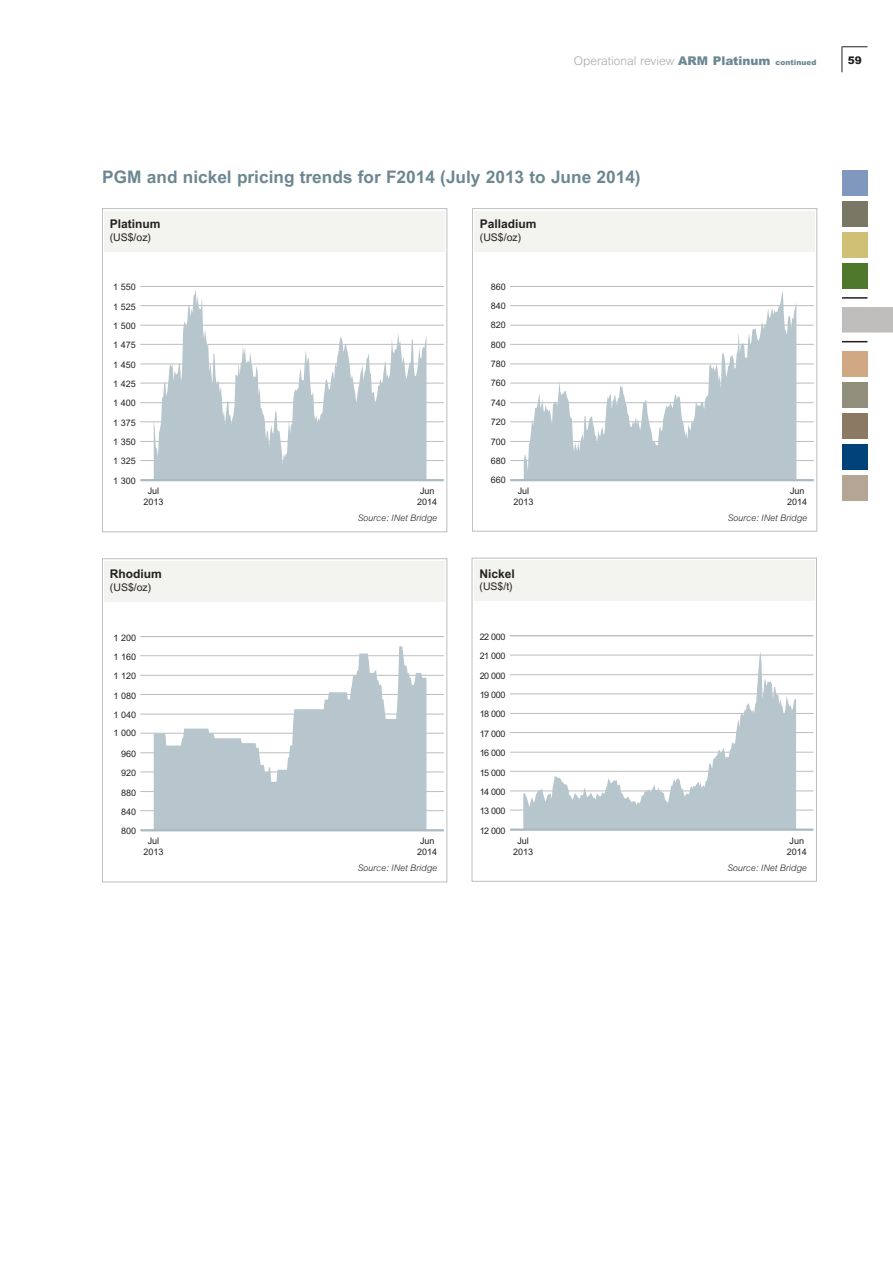
<style>
.page{position:relative;width:893px;height:1263px;background:#fff}
.page>*{position:absolute;margin:0;border:0;box-sizing:border-box;transform-origin:0 0}
.t1{font:700 17.25px "Arial MT Std";color:#6c8792}
.t2{font:300 12px "Arial MT Std";color:#a8a9ad}
.t3{font:700 12px "Arial MT Std";color:#231f20}
.t4{font:10.5px "Arial MT Std";color:#231f20}
.t5{font:900 10.5px "Arial MT Std";color:#231f20}
.t6{font:9px/10.8px "Arial MT Std";color:#231f20;text-align:center}
.t7{font:italic 300 9px "Arial MT Std";color:#231f20}
.s1{font-weight:900;color:#6c8792}
.s2{font-weight:900;font-size:7.5px;color:#6c8792}
</style>
<div class="page">
<div style="left:102px;top:208px;width:345px;height:324px;border:1px solid #bcbdc0"></div>
<div style="left:105px;top:211px;width:340px;height:40px;background:#f3f3ef"></div>
<hr style="left:140px;top:441px;width:304px;height:1px;background:#bcbdc0">
<hr style="left:140px;top:364px;width:304px;height:1px;background:#bcbdc0">
<hr style="left:140px;top:325px;width:304px;height:1px;background:#bcbdc0">
<hr style="left:140px;top:286px;width:304px;height:1px;background:#bcbdc0">
<hr style="left:140px;top:402px;width:304px;height:1px;background:#bcbdc0">
<hr style="left:140px;top:460px;width:304px;height:1px;background:#bcbdc0">
<hr style="left:140px;top:383px;width:304px;height:1px;background:#bcbdc0">
<hr style="left:140px;top:344px;width:304px;height:1px;background:#bcbdc0">
<hr style="left:140px;top:305px;width:304px;height:1px;background:#bcbdc0">
<hr style="left:140px;top:421px;width:304px;height:1px;background:#bcbdc0">
<svg style="left:154px;top:290px;width:272px;height:189px;fill:#b7c5cc"></svg>
<hr style="left:140px;top:479px;width:304px;height:2px;background:#aabac2">
<div style="left:472px;top:208px;width:345px;height:324px;border:1px solid #bcbdc0"></div>
<div style="left:475px;top:211px;width:340px;height:40px;background:#f3f3ef"></div>
<hr style="left:510px;top:441px;width:304px;height:1px;background:#bcbdc0">
<hr style="left:510px;top:364px;width:304px;height:1px;background:#bcbdc0">
<hr style="left:510px;top:325px;width:304px;height:1px;background:#bcbdc0">
<hr style="left:510px;top:286px;width:304px;height:1px;background:#bcbdc0">
<hr style="left:510px;top:402px;width:304px;height:1px;background:#bcbdc0">
<hr style="left:510px;top:460px;width:304px;height:1px;background:#bcbdc0">
<hr style="left:510px;top:383px;width:304px;height:1px;background:#bcbdc0">
<hr style="left:510px;top:344px;width:304px;height:1px;background:#bcbdc0">
<hr style="left:510px;top:305px;width:304px;height:1px;background:#bcbdc0">
<hr style="left:510px;top:421px;width:304px;height:1px;background:#bcbdc0">
<svg style="left:524px;top:291px;width:272px;height:188px"></svg>
<hr style="left:510px;top:479px;width:304px;height:2px;background:#aabac2">
<div style="left:102px;top:558px;width:345px;height:324px;border:1px solid #bcbdc0"></div>
<div style="left:105px;top:561px;width:340px;height:40px;background:#f3f3ef"></div>
<hr style="left:140px;top:791px;width:304px;height:1px;background:#bcbdc0">
<hr style="left:140px;top:714px;width:304px;height:1px;background:#bcbdc0">
<hr style="left:140px;top:675px;width:304px;height:1px;background:#bcbdc0">
<hr style="left:140px;top:636px;width:304px;height:1px;background:#bcbdc0">
<hr style="left:140px;top:752px;width:304px;height:1px;background:#bcbdc0">
<hr style="left:140px;top:810px;width:304px;height:1px;background:#bcbdc0">
<hr style="left:140px;top:733px;width:304px;height:1px;background:#bcbdc0">
<hr style="left:140px;top:694px;width:304px;height:1px;background:#bcbdc0">
<hr style="left:140px;top:655px;width:304px;height:1px;background:#bcbdc0">
<hr style="left:140px;top:771px;width:304px;height:1px;background:#bcbdc0">
<svg style="left:154px;top:646px;width:272px;height:183px;fill:#b7c5cc"></svg>
<hr style="left:140px;top:829px;width:304px;height:2px;background:#aabac2">
<div style="left:472px;top:558px;width:345px;height:324px;border:1px solid #bcbdc0"></div>
<div style="left:474px;top:560px;width:340px;height:41px;background:#f3f3ef"></div>
<hr style="left:510px;top:790px;width:303px;height:1px;background:#bcbdc0">
<hr style="left:510px;top:713px;width:303px;height:1px;background:#bcbdc0">
<hr style="left:510px;top:674px;width:303px;height:1px;background:#bcbdc0">
<hr style="left:510px;top:636px;width:303px;height:1px;background:#bcbdc0">
<hr style="left:510px;top:752px;width:303px;height:1px;background:#bcbdc0">
<hr style="left:510px;top:810px;width:303px;height:1px;background:#bcbdc0">
<hr style="left:510px;top:732px;width:303px;height:1px;background:#bcbdc0">
<hr style="left:510px;top:693px;width:303px;height:1px;background:#bcbdc0">
<hr style="left:510px;top:655px;width:303px;height:1px;background:#bcbdc0">
<hr style="left:510px;top:771px;width:303px;height:1px;background:#bcbdc0">
<svg style="left:523px;top:652px;width:273px;height:176px"></svg>
<hr style="left:510px;top:828px;width:303px;height:3px;background:#aabac2">
<div style="left:842px;top:170px;width:25px;height:26px;background:#8198be"></div>
<div style="left:842px;top:201px;width:25px;height:26px;background:#7a7864"></div>
<div style="left:842px;top:232px;width:25px;height:26px;background:#d0c075"></div>
<div style="left:842px;top:263px;width:25px;height:26px;background:#50782c"></div>
<svg style="left:842px;top:307px;width:51px;height:26px"></svg>
<div style="left:842px;top:351px;width:25px;height:25px;background:#d0a984"></div>
<div style="left:842px;top:382px;width:25px;height:25px;background:#918f7c"></div>
<div style="left:842px;top:413px;width:25px;height:25px;background:#8c7964"></div>
<div style="left:842px;top:444px;width:25px;height:25px;background:#004279"></div>
<div style="left:842px;top:475px;width:25px;height:25px;background:#b4a595"></div>
<hr style="left:842px;top:297px;width:25px;height:2px;background:#231f20">
<svg style="left:842px;top:341px;width:25px;height:1px"></svg>
<svg style="left:842px;top:46px;width:25px;height:26px"></svg>
<h2 class="t2" style="left:574px;top:54px;width:244px">Operational review <span class="s1">ARM Platinum</span> <span class="s2">continued</span></h2>
<p class="t5" style="left:848px;top:53px;width:16px">59</p>
<h1 class="t1" style="left:102px;top:166px;width:540px">PGM and nickel pricing trends for F2014 (July 2013 to June 2014)</h1>
<h2 class="t3" style="left:110px;top:217px;width:52px">Platinum</h2>
<p class="t4" style="left:110px;top:231px;width:43px">(US$/oz)</p>
<h2 class="t3" style="left:480px;top:217px;width:58px">Palladium</h2>
<p class="t4" style="left:480px;top:231px;width:43px">(US$/oz)</p>
<p class="t6" style="left:113px;top:282px;width:24px">1 550</p>
<p class="t6" style="left:491px;top:281px;width:17px">860</p>
<p class="t6" style="left:113px;top:301px;width:24px">1 525</p>
<p class="t6" style="left:491px;top:300px;width:17px">840</p>
<p class="t6" style="left:113px;top:320px;width:24px">1 500</p>
<p class="t6" style="left:491px;top:320px;width:17px">820</p>
<p class="t6" style="left:113px;top:340px;width:24px">1 475</p>
<p class="t6" style="left:491px;top:339px;width:17px">800</p>
<p class="t6" style="left:113px;top:359px;width:24px">1 450</p>
<p class="t6" style="left:491px;top:358px;width:17px">780</p>
<p class="t6" style="left:113px;top:378px;width:24px">1 425</p>
<p class="t6" style="left:491px;top:378px;width:17px">760</p>
<p class="t6" style="left:113px;top:398px;width:24px">1 400</p>
<p class="t6" style="left:491px;top:397px;width:17px">740</p>
<p class="t6" style="left:113px;top:417px;width:24px">1 375</p>
<p class="t6" style="left:491px;top:417px;width:17px">720</p>
<p class="t6" style="left:113px;top:436px;width:24px">1 350</p>
<p class="t6" style="left:491px;top:436px;width:17px">700</p>
<p class="t6" style="left:113px;top:456px;width:24px">1 325</p>
<p class="t6" style="left:491px;top:455px;width:17px">680</p>
<p class="t6" style="left:113px;top:475px;width:24px">1 300</p>
<p class="t6" style="left:491px;top:475px;width:17px">660</p>
<p class="t6" style="left:143px;top:486px;width:22px">Jul<br>2013</p>
<p class="t6" style="left:417px;top:486px;width:22px">Jun<br>2014</p>
<p class="t6" style="left:513px;top:486px;width:22px">Jul<br>2013</p>
<p class="t6" style="left:787px;top:486px;width:22px">Jun<br>2014</p>
<p class="t7" style="left:358px;top:513px;width:81px">Source: INet Bridge</p>
<p class="t7" style="left:728px;top:513px;width:81px">Source: INet Bridge</p>
<h2 class="t3" style="left:110px;top:567px;width:53px">Rhodium</h2>
<p class="t4" style="left:110px;top:581px;width:43px">(US$/oz)</p>
<h2 class="t3" style="left:479px;top:566px;width:37px">Nickel</h2>
<p class="t4" style="left:479px;top:581px;width:35px">(US$/t)</p>
<p class="t6" style="left:114px;top:632px;width:24px">1 200</p>
<p class="t6" style="left:480px;top:631px;width:27px">22 000</p>
<p class="t6" style="left:114px;top:651px;width:24px">1 160</p>
<p class="t6" style="left:480px;top:651px;width:27px">21 000</p>
<p class="t6" style="left:114px;top:671px;width:24px">1 120</p>
<p class="t6" style="left:480px;top:670px;width:27px">20 000</p>
<p class="t6" style="left:114px;top:690px;width:24px">1 080</p>
<p class="t6" style="left:480px;top:689px;width:27px">19 000</p>
<p class="t6" style="left:114px;top:709px;width:24px">1 040</p>
<p class="t6" style="left:480px;top:709px;width:27px">18 000</p>
<p class="t6" style="left:114px;top:727px;width:24px">1 000</p>
<p class="t6" style="left:480px;top:728px;width:27px">17 000</p>
<p class="t6" style="left:121px;top:748px;width:17px">960</p>
<p class="t6" style="left:480px;top:747px;width:27px">16 000</p>
<p class="t6" style="left:121px;top:767px;width:17px">920</p>
<p class="t6" style="left:480px;top:767px;width:27px">15 000</p>
<p class="t6" style="left:121px;top:787px;width:17px">880</p>
<p class="t6" style="left:480px;top:786px;width:27px">14 000</p>
<p class="t6" style="left:121px;top:806px;width:17px">840</p>
<p class="t6" style="left:480px;top:806px;width:27px">13 000</p>
<p class="t6" style="left:121px;top:826px;width:17px">800</p>
<p class="t6" style="left:480px;top:825px;width:27px">12 000</p>
<p class="t6" style="left:143px;top:836px;width:22px">Jul<br>2013</p>
<p class="t6" style="left:417px;top:836px;width:22px">Jun<br>2014</p>
<p class="t6" style="left:513px;top:835px;width:22px">Jul<br>2013</p>
<p class="t6" style="left:787px;top:835px;width:22px">Jun<br>2014</p>
<p class="t7" style="left:358px;top:863px;width:81px">Source: INet Bridge</p>
<p class="t7" style="left:727px;top:862px;width:81px">Source: INet Bridge</p>
</div>
